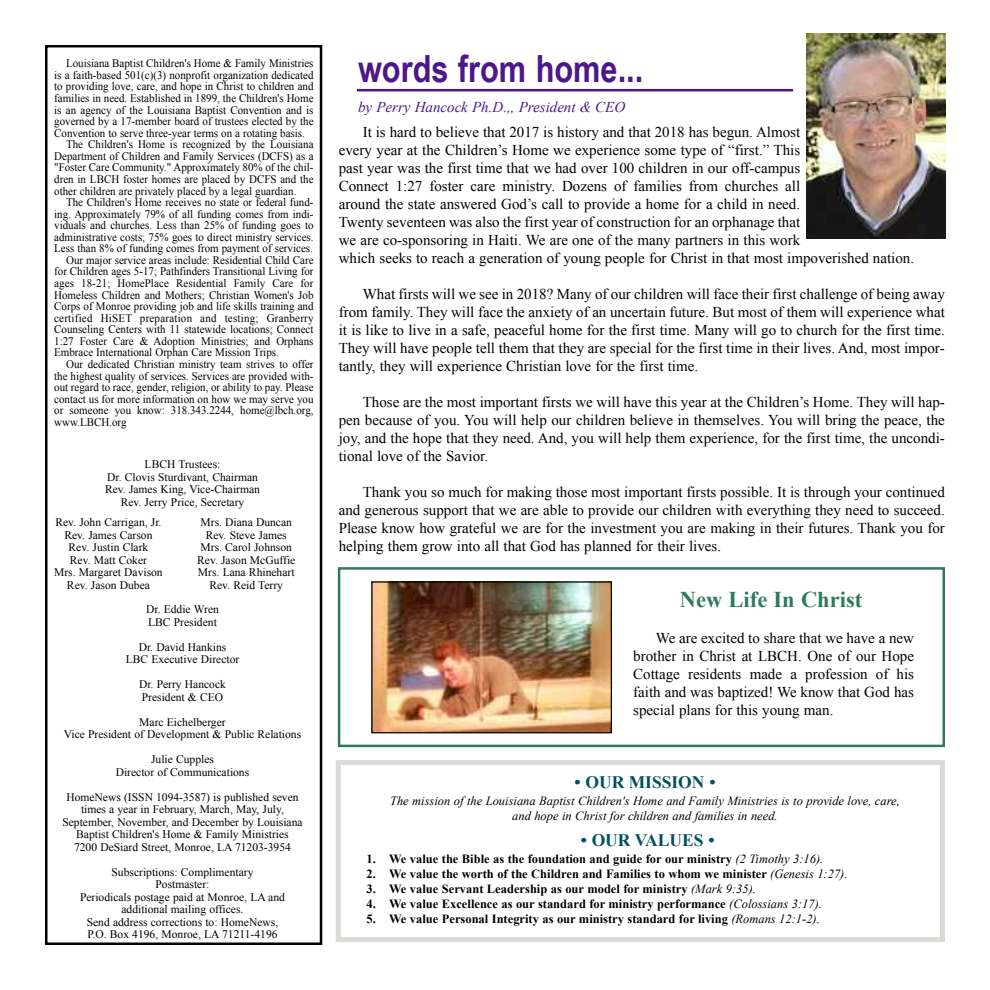
<style>
.page{position:relative;width:990px;height:990px;background:#fff}
.page>*{position:absolute;margin:0;border:0;box-sizing:border-box;transform-origin:0 0}
.t1{font:700 37.5px "Arial Narrow";color:#4c1788}
.t2{font:700 22.5px "Times New Roman";color:#2e7b5c}
.t3{font:700 17.5px "Times New Roman";color:#00505d}
.t4{font:15px/18px "Times New Roman";color:#000;text-align:justify}
.t5{font:italic 15px "Times New Roman";color:#4c1788}
.t6{font:700 12.5px "Times New Roman";color:#000}
.t7{font:italic 12.5px/15px "Times New Roman";color:#000;text-align:center}
.t8{font:11.5px "Times New Roman";color:#000;scale:.95 1}
.t9{font:11.5px/12.5px "Times New Roman";color:#000;text-align:center}
.t10{font:11.5px "Times New Roman";letter-spacing:.02em;color:#000;scale:.95 1}
.s1{font-weight:400;font-style:italic}
</style>
<div class="page">
<div style="left:45px;top:45px;width:277px;height:900px;border:2px solid #000"></div>
<hr style="left:357px;top:89px;width:436px;height:2px;background:#4c1788">
<div style="left:336px;top:760px;width:609px;height:182px;border:5px solid #dbdad6"></div>
<img style="left:806px;top:34px;width:139px;height:205px">
<div style="left:338px;top:567px;width:607px;height:180px;border:2px solid #2e7b5c"></div>
<img style="left:373px;top:583px;width:237px;height:148px">
<div style="left:371px;top:581px;width:241px;height:152px;border:1px solid #000"></div>
<p class="t8" style="left:66px;top:57px;width:262px">Louisiana Baptist Children's Home &amp; Family Ministries</p>
<p class="t8" style="left:54px;top:69px;width:275px">is a faith-based 501(c)(3) nonprofit organization dedicated</p>
<p class="t8" style="left:54px;top:80px;width:275px">to providing love, care, and hope in Christ to children and</p>
<p class="t8" style="left:54px;top:92px;width:275px">families in need. Established in 1899, the Children's Home</p>
<p class="t8" style="left:54px;top:103px;width:275px">is an agency of the Louisiana Baptist Convention and is</p>
<p class="t8" style="left:54px;top:115px;width:275px">governed by a 17-member board of trustees elected by the</p>
<p class="t8" style="left:54px;top:126px;width:265px">Convention to serve three-year terms on a rotating basis.</p>
<p class="t8" style="left:66px;top:138px;width:262px">The Children's Home is recognized by the Louisiana</p>
<p class="t8" style="left:54px;top:150px;width:275px">Department of Children and Family Services (DCFS) as a</p>
<p class="t8" style="left:54px;top:161px;width:275px">"Foster Care Community." Approximately 80% of the chil-</p>
<p class="t8" style="left:54px;top:173px;width:275px">dren in LBCH foster homes are placed by DCFS and the</p>
<p class="t8" style="left:54px;top:184px;width:256px">other children are privately placed by a legal guardian.</p>
<p class="t8" style="left:66px;top:196px;width:262px">The Children's Home receives no state or federal fund-</p>
<p class="t8" style="left:54px;top:207px;width:275px">ing. Approximately 79% of all funding comes from indi-</p>
<p class="t8" style="left:54px;top:219px;width:275px">viduals and churches. Less than 25% of funding goes to</p>
<p class="t8" style="left:54px;top:231px;width:275px">administrative costs; 75% goes to direct ministry services.</p>
<p class="t8" style="left:54px;top:242px;width:274px">Less than 8% of funding comes from payment of services.</p>
<p class="t8" style="left:66px;top:254px;width:262px">Our major service areas include: Residential Child Care</p>
<p class="t8" style="left:54px;top:265px;width:275px">for Children ages 5-17; Pathfinders Transitional Living for</p>
<p class="t8" style="left:54px;top:277px;width:275px">ages 18-21; HomePlace Residential Family Care for</p>
<p class="t8" style="left:54px;top:288px;width:275px">Homeless Children and Mothers; Christian Women's Job</p>
<p class="t8" style="left:54px;top:300px;width:275px">Corps of Monroe providing job and life skills training and</p>
<p class="t10" style="left:54px;top:311px;width:275px">certified HiSET preparation and testing; Granberry</p>
<p class="t8" style="left:54px;top:323px;width:275px">Counseling Centers with 11 statewide locations; Connect</p>
<p class="t8" style="left:54px;top:335px;width:275px">1:27 Foster Care &amp; Adoption Ministries; and Orphans</p>
<p class="t8" style="left:54px;top:346px;width:238px">Embrace International Orphan Care Mission Trips.</p>
<p class="t8" style="left:66px;top:358px;width:262px">Our dedicated Christian ministry team strives to offer</p>
<p class="t8" style="left:54px;top:369px;width:275px">the highest quality of services. Services are provided with-</p>
<p class="t8" style="left:54px;top:381px;width:275px">out regard to race, gender, religion, or ability to pay. Please</p>
<p class="t8" style="left:54px;top:392px;width:275px">contact us for more information on how we may serve you</p>
<p class="t8" style="left:54px;top:404px;width:275px">or someone you know: 318.343.2244, home@lbch.org,</p>
<p class="t8" style="left:54px;top:416px;width:78px">www.LBCH.org</p>
<p class="t9" style="left:105px;top:458px;width:156px">LBCH Trustees:<br>Dr. Clovis Sturdivant, Chairman<br>Rev. James King, Vice-Chairman<br>Rev. Jerry Price, Secretary</p>
<p class="t9" style="left:54px;top:516px;width:110px">Rev. John Carrigan, Jr.<br>Rev. James Carson<br>Rev. Justin Clark<br>Rev. Matt Coker<br>Mrs. Margaret Davison<br>Rev. Jason Dubea</p>
<p class="t9" style="left:197px;top:516px;width:100px">Mrs. Diana Duncan<br>Rev. Steve James<br>Mrs. Carol Johnson<br>Rev. Jason McGuffie<br>Mrs. Lana Rhinehart<br>Rev. Reid Terry</p>
<p class="t9" style="left:146px;top:603px;width:74px;text-align:left">Dr. Eddie Wren<br>LBC President</p>
<p class="t9" style="left:126px;top:641px;width:115px">Dr. David Hankins<br>LBC Executive Director</p>
<p class="t9" style="left:139px;top:678px;width:88px;text-align:left">Dr. Perry Hancock<br>President &amp; CEO</p>
<p class="t9" style="left:64px;top:716px;width:239px">Marc Eichelberger<br>Vice President of Development &amp; Public Relations</p>
<p class="t9" style="left:116px;top:753px;width:135px">Julie Cupples<br>Director of Communications</p>
<p class="t9" style="left:62px;top:791px;width:242px">HomeNews (ISSN 1094-3587) is published seven times a year in February, March, May, July, September, November, and December by Louisiana Baptist Children's Home &amp; Family Ministries<br>7200 DeSiard Street, Monroe, LA 71203-3954</p>
<p class="t9" style="left:80px;top:866px;width:206px">Subscriptions: Complimentary<br>Postmaster:<br>Periodicals postage paid at Monroe, LA and additional mailing offices.<br>Send address corrections to: HomeNews,<br>P.O. Box 4196, Monroe, LA 71211-4196</p>
<h1 class="t1" style="left:358px;top:47px;width:287px">words from home...</h1>
<p class="t5" style="left:358px;top:99px;width:269px">by Perry Hancock Ph.D.,, President &amp; CEO</p>
<p class="t4" style="left:339px;top:123px;width:577px;text-align:left;text-indent:24px">It is hard to believe that 2017 is history and that 2018 has begun. Almost<br>every year at the Children’s Home we experience some type of “first.” This<br>past year was the first time that we had over 100 children in our off-campus<br>Connect 1:27 foster care ministry. Dozens of families from churches all<br>around the state answered God’s call to provide a home for a child in need.<br>Twenty seventeen was also the first year of construction for an orphanage that<br>we are co-sponsoring in Haiti. We are one of the many partners in this work<br>which seeks to reach a generation of young people for Christ in that most impoverished nation.</p>
<p class="t4" style="left:339px;top:285px;width:608px;text-indent:24px">What firsts will we see in 2018? Many of our children will face their first challenge of being away from family. They will face the anxiety of an uncertain future. But most of them will experience what it is like to live in a safe, peaceful home for the first time. Many will go to church for the first time.<br>They will have people tell them that they are special for the first time in their lives. And, most impor&shy;tantly, they will experience Christian love for the first time.</p>
<p class="t4" style="left:339px;top:393px;width:608px;text-indent:24px">Those are the most important firsts we will have this year at the Children’s Home. They will hap&shy;pen because of you. You will help our children believe in themselves. You will bring the peace, the joy, and the hope that they need. And, you will help them experience, for the first time, the uncondi&shy;tional love of the Savior.</p>
<p class="t4" style="left:339px;top:483px;width:608px;text-indent:24px">Thank you so much for making those most important firsts possible. It is through your continued and generous support that we are able to provide our children with everything they need to succeed.<br>Please know how grateful we are for the investment you are making in their futures. Thank you for helping them grow into all that God has planned for their lives.</p>
<h2 class="t2" style="left:680px;top:586px;width:184px">New Life In Christ</h2>
<p class="t4" style="left:633px;top:629px;width:282px;text-indent:22px">We are excited to share that we have a new brother in Christ at LBCH. One of our Hope Cottage residents made a profession of his faith and was baptized! We know that God has special plans for this young man.</p>
<p class="t3" style="left:574px;top:772px;width:142px">• OUR MISSION •</p>
<p class="t7" style="left:390px;top:793px;width:511px">The mission of the Louisiana Baptist Children's Home and Family Ministries is to provide love, care, and hope in Christ for children and families in need.</p>
<p class="t3" style="left:581px;top:830px;width:135px">• OUR VALUES •</p>
<p class="t6" style="left:367px;top:852px;width:458px">1. We value the Bible as the foundation and guide for our ministry <span class="s1">(2 Timothy 3:16).</span></p>
<p class="t6" style="left:367px;top:867px;width:482px">2. We value the worth of the Children and Families to whom we minister <span class="s1">(Genesis 1:27).</span></p>
<p class="t6" style="left:367px;top:882px;width:391px">3. We value Servant Leadership as our model for ministry <span class="s1">(Mark 9:35).</span></p>
<p class="t6" style="left:367px;top:897px;width:457px">4. We value Excellence as our standard for ministry performance <span class="s1">(Colossians 3:17).</span></p>
<p class="t6" style="left:367px;top:912px;width:455px">5. We value Personal Integrity as our ministry standard for living <span class="s1">(Romans 12:1-2).</span></p>
</div>
